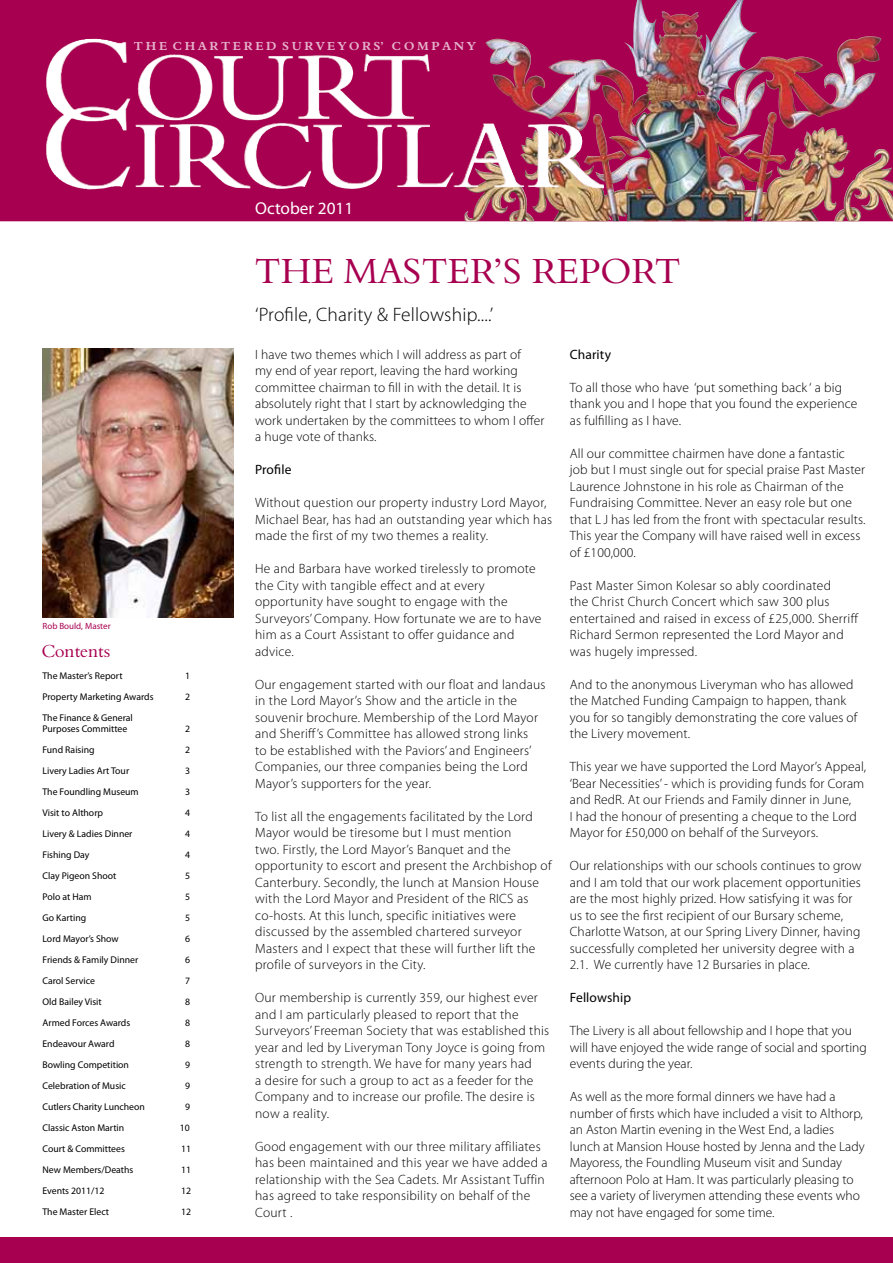
<style>
.page{position:relative;width:893px;height:1263px;background:#fff}
.page>*{position:absolute;margin:0;border:0;box-sizing:border-box;transform-origin:0 0}
.t1{font:36px "Aldine 401 BT Roman A";letter-spacing:.01em;color:#a70050}
.t2{font:300 19.5px "Myriad Pro";letter-spacing:.01em;color:#000}
.t3{font:18px "Aldine 401 BT Roman A";color:#a70050}
.t4{font:17.25px "Myriad Pro";color:#fff}
.t5{font:300 13.5px/16.5px "Myriad Pro";letter-spacing:.01em;color:#000}
.t6{font:13.5px "Myriad Pro";letter-spacing:.01em;color:#000}
.t7{font:12px "Aldine 401 BT Bold A";color:#e5b3cb}
.t8{font:9.75px/10.5px "Myriad Pro";color:#000}
.t9{font:9px "Myriad Pro";color:#a70050}
</style>
<div class="page">
<img style="left:0;top:0;width:893px;height:221px">
<img style="left:584px;top:0;width:153px;height:106px">
<img style="left:45px;top:39px;width:77px;height:151px">
<div style="left:0;top:1237px;width:893px;height:26px;background:#a70050"></div>
<img style="left:43px;top:349px;width:191px;height:268px">
<p class="t7" style="left:134px;top:38px;width:343px">T H E C H A R T E R E D S U R V E Y O R S’ C O M P A N Y</p>
<p class="t4" style="left:255px;top:198px;width:100px">October 2011</p>
<h1 class="t1" style="left:255px;top:249px;width:427px">THE MASTER’S REPORT</h1>
<p class="t9" style="left:43px;top:620px;width:70px">Rob Bould, Master</p>
<h3 class="t3" style="left:42px;top:640px;width:70px">Contents</h3>
<p class="t8" style="left:43px;top:671px;width:82px">The Master’s Report</p>
<p class="t8" style="left:185px;top:671px;width:7px">1</p>
<p class="t8" style="left:43px;top:692px;width:113px">Property Marketing Awards</p>
<p class="t8" style="left:185px;top:692px;width:7px">2</p>
<p class="t8" style="left:43px;top:713px;width:92px">The Finance &amp; General<br>Purposes Committee</p>
<p class="t8" style="left:185px;top:723px;width:7px">2</p>
<p class="t8" style="left:43px;top:744px;width:54px">Fund Raising</p>
<p class="t8" style="left:185px;top:744px;width:7px">2</p>
<p class="t8" style="left:43px;top:765px;width:88px">Livery Ladies Art Tour</p>
<p class="t8" style="left:185px;top:765px;width:7px">3</p>
<p class="t8" style="left:43px;top:786px;width:98px">The Foundling Museum</p>
<p class="t8" style="left:185px;top:786px;width:7px">3</p>
<p class="t8" style="left:43px;top:807px;width:62px">Visit to Althorp</p>
<p class="t8" style="left:185px;top:807px;width:7px">4</p>
<p class="t8" style="left:43px;top:828px;width:91px">Livery &amp; Ladies Dinner</p>
<p class="t8" style="left:185px;top:828px;width:7px">4</p>
<p class="t8" style="left:43px;top:849px;width:48px">Fishing Day</p>
<p class="t8" style="left:185px;top:849px;width:7px">4</p>
<p class="t8" style="left:43px;top:870px;width:75px">Clay Pigeon Shoot</p>
<p class="t8" style="left:185px;top:870px;width:7px">5</p>
<p class="t8" style="left:43px;top:891px;width:51px">Polo at Ham</p>
<p class="t8" style="left:185px;top:891px;width:7px">5</p>
<p class="t8" style="left:43px;top:912px;width:45px">Go Karting</p>
<p class="t8" style="left:185px;top:912px;width:7px">5</p>
<p class="t8" style="left:43px;top:933px;width:78px">Lord Mayor’s Show</p>
<p class="t8" style="left:185px;top:933px;width:7px">6</p>
<p class="t8" style="left:43px;top:954px;width:97px">Friends &amp; Family Dinner</p>
<p class="t8" style="left:185px;top:954px;width:7px">6</p>
<p class="t8" style="left:43px;top:975px;width:54px">Carol Service</p>
<p class="t8" style="left:185px;top:975px;width:7px">7</p>
<p class="t8" style="left:43px;top:996px;width:61px">Old Bailey Visit</p>
<p class="t8" style="left:185px;top:996px;width:7px">8</p>
<p class="t8" style="left:43px;top:1017px;width:89px">Armed Forces Awards</p>
<p class="t8" style="left:185px;top:1017px;width:7px">8</p>
<p class="t8" style="left:43px;top:1038px;width:73px">Endeavour Award</p>
<p class="t8" style="left:185px;top:1038px;width:7px">8</p>
<p class="t8" style="left:43px;top:1059px;width:88px">Bowling Competition</p>
<p class="t8" style="left:185px;top:1059px;width:7px">9</p>
<p class="t8" style="left:43px;top:1080px;width:85px">Celebration of Music</p>
<p class="t8" style="left:185px;top:1080px;width:7px">9</p>
<p class="t8" style="left:43px;top:1101px;width:104px">Cutlers Charity Luncheon</p>
<p class="t8" style="left:185px;top:1101px;width:7px">9</p>
<p class="t8" style="left:43px;top:1122px;width:83px">Classic Aston Martin</p>
<p class="t8" style="left:180px;top:1122px;width:12px">10</p>
<p class="t8" style="left:43px;top:1143px;width:84px">Court &amp; Committees</p>
<p class="t8" style="left:181px;top:1143px;width:12px">11</p>
<p class="t8" style="left:43px;top:1164px;width:92px">New Members/Deaths</p>
<p class="t8" style="left:181px;top:1164px;width:12px">11</p>
<p class="t8" style="left:43px;top:1185px;width:64px">Events 2011/12</p>
<p class="t8" style="left:181px;top:1185px;width:12px">12</p>
<p class="t8" style="left:43px;top:1206px;width:68px">The Master Elect</p>
<p class="t8" style="left:181px;top:1206px;width:12px">12</p>
<h2 class="t2" style="left:255px;top:304px;width:239px">‘Profile, Charity &amp; Fellowship....’</h2>
<p class="t5" style="left:255px;top:346px;width:291px">I have two themes which I will address as part of<br>my end of year report, leaving the hard working committee chairman to fill in with the detail. It is absolutely right that I start by acknowledging the work undertaken by the committees to whom I offer a huge vote of thanks.</p>
<p class="t6" style="left:255px;top:461px;width:38px">Profile</p>
<p class="t5" style="left:255px;top:495px;width:298px">Without question our property industry Lord Mayor,<br>Michael Bear, has had an outstanding year which has made the first of my two themes a reality.</p>
<p class="t5" style="left:255px;top:561px;width:288px">He and Barbara have worked tirelessly to promote the City with tangible effect and at every opportunity have sought to engage with the Surveyors’ Company. How fortunate we are to have him as a Court Assistant to offer guidance and advice.</p>
<p class="t5" style="left:255px;top:676px;width:292px">Our engagement started with our float and landaus in the Lord Mayor’s Show and the article in the souvenir brochure. Membership of the Lord Mayor and Sheriff’s Committee has allowed strong links<br>to be established with the Paviors’ and Engineers’ Companies, our three companies being the Lord Mayor’s supporters for the year.</p>
<p class="t5" style="left:255px;top:808px;width:298px">To list all the engagements facilitated by the Lord Mayor would be tiresome but I must mention<br>two. Firstly, the Lord Mayor’s Banquet and the opportunity to escort and present the Archbishop of Canterbury. Secondly, the lunch at Mansion House with the Lord Mayor and President of the RICS as co-hosts. At this lunch, specific initiatives were discussed by the assembled chartered surveyor Masters and I expect that these will further lift the profile of surveyors in the City.</p>
<p class="t5" style="left:255px;top:990px;width:296px">Our membership is currently 359, our highest ever and I am particularly pleased to report that the Surveyors’ Freeman Society that was established this year and led by Liveryman Tony Joyce is going from strength to strength. We have for many years had<br>a desire for such a group to act as a feeder for the Company and to increase our profile. The desire is now a reality.</p>
<p class="t5" style="left:255px;top:1138px;width:294px">Good engagement with our three military affiliates has been maintained and this year we have added a relationship with the Sea Cadets. Mr Assistant Tuffin has agreed to take responsibility on behalf of the Court .</p>
<p class="t6" style="left:570px;top:346px;width:43px">Charity</p>
<p class="t5" style="left:570px;top:379px;width:289px">To all those who have ‘put something back ‘ a big thank you and I hope that you found the experience as fulfilling as I have.</p>
<p class="t5" style="left:570px;top:445px;width:297px">All our committee chairmen have done a fantastic job but I must single out for special praise Past Master Laurence Johnstone in his role as Chairman of the Fundraising Committee. Never an easy role but one that L J has led from the front with spectacular results.<br>This year the Company will have raised well in excess of £100,000.</p>
<p class="t5" style="left:570px;top:577px;width:290px">Past Master Simon Kolesar so ably coordinated<br>the Christ Church Concert which saw 300 plus entertained and raised in excess of £25,000. Sherriff Richard Sermon represented the Lord Mayor and was hugely impressed.</p>
<p class="t5" style="left:570px;top:676px;width:289px">And to the anonymous Liveryman who has allowed the Matched Funding Campaign to happen, thank you for so tangibly demonstrating the core values of the Livery movement.</p>
<p class="t5" style="left:570px;top:759px;width:298px">This year we have supported the Lord Mayor’s Appeal, ‘Bear Necessities’ - which is providing funds for Coram and RedR. At our Friends and Family dinner in June,<br>I had the honour of presenting a cheque to the Lord Mayor for £50,000 on behalf of the Surveyors.</p>
<p class="t5" style="left:570px;top:858px;width:293px">Our relationships with our schools continues to grow and I am told that our work placement opportunities are the most highly prized. How satisfying it was for us to see the first recipient of our Bursary scheme, Charlotte Watson, at our Spring Livery Dinner, having successfully completed her university degree with a 2.1. We currently have 12 Bursaries in place.</p>
<p class="t6" style="left:570px;top:989px;width:63px">Fellowship</p>
<p class="t5" style="left:570px;top:1023px;width:298px">The Livery is all about fellowship and I hope that you will have enjoyed the wide range of social and sporting events during the year.</p>
<p class="t5" style="left:570px;top:1089px;width:296px">As well as the more formal dinners we have had a number of firsts which have included a visit to Althorp, an Aston Martin evening in the West End, a ladies lunch at Mansion House hosted by Jenna and the Lady Mayoress, the Foundling Museum visit and Sunday afternoon Polo at Ham. It was particularly pleasing to see a variety of liverymen attending these events who may not have engaged for some time.</p>
</div>
